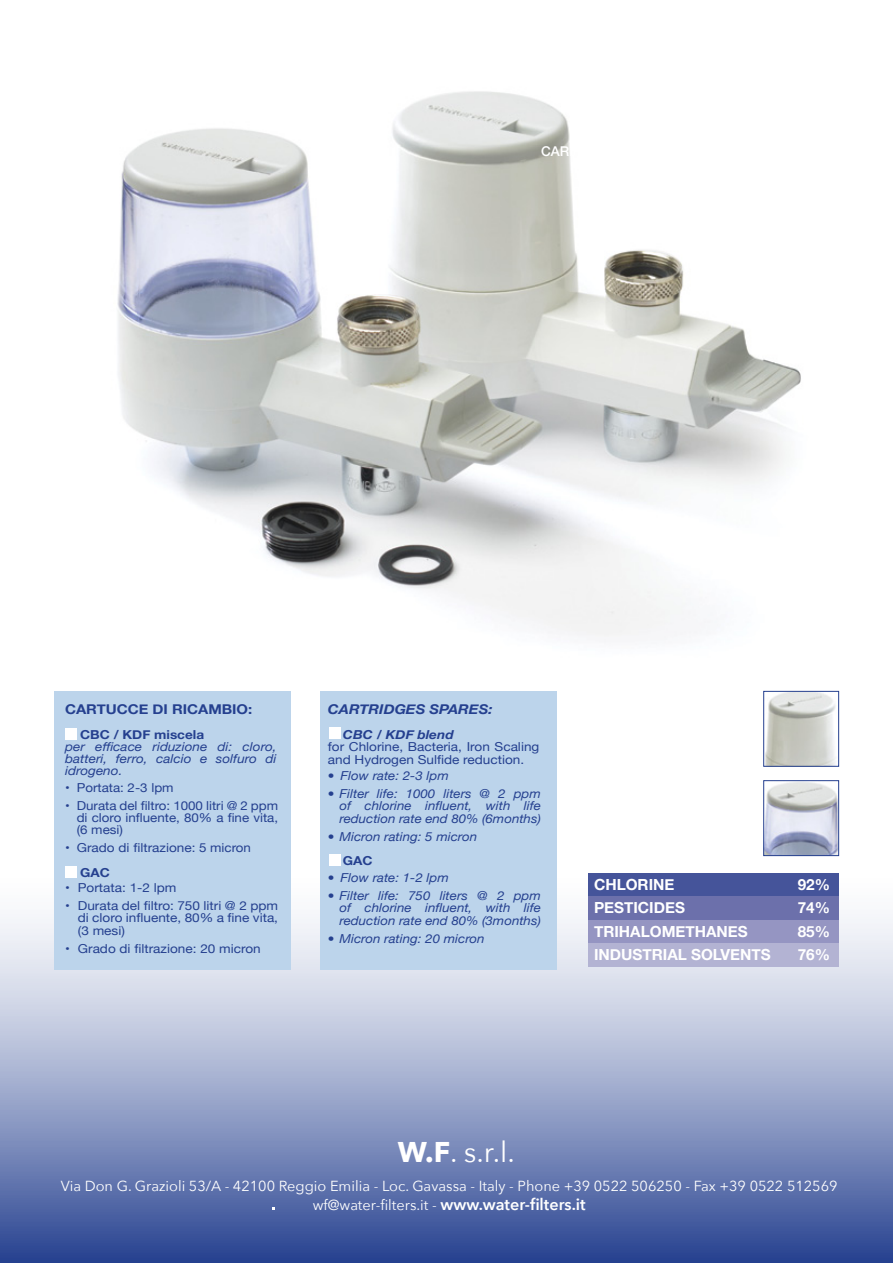
<style>
.page{position:relative;width:893px;height:1263px;background:#fff}
.page>*{position:absolute;margin:0;border:0;box-sizing:border-box;transform-origin:0 0}
.t1{font:28.5px "Avenir Next";color:#fff}
.t2{font:700 15.3px "Helvetica Neue";color:#fff}
.t3{font:14.55px/18.6px "Avenir Next";color:#fff;text-align:center}
.t4{font:700 13.5px "Helvetica Neue";color:#25408f;scale:1.1 1}
.t5{font:italic 700 13.5px "Helvetica Neue";color:#25408f;scale:1.1 1}
.t6{font:italic 12.3px/12.3px "Helvetica Neue";color:#25408f;text-align:justify;scale:1.08 1}
.t7{font:12.3px/12.3px "Helvetica Neue";color:#25408f;text-align:justify;scale:1.1 1}
.t8{font:12.3px/12.3px "Helvetica Neue";color:#25408f;text-align:justify;scale:1.08 1}
.t9{font:italic 12.3px/12px "Helvetica Neue";color:#25408f;text-align:justify;scale:1.1 1}
.t10{font:700 12.3px "Helvetica Neue";color:#25408f;scale:1.1 1}
.t11{font:italic 700 12.3px "Helvetica Neue";color:#25408f;scale:1.1 1}
.s1{font-weight:700}
.s2{font-weight:600;font-size:16.2px}
</style>
<div class="page">
<img style="left:117px;top:91px;width:722px;height:656px">
<img style="left:765px;top:782px;width:72px;height:42px">
<div style="left:763px;top:780px;width:76px;height:76px;border:1px solid #25408f"></div>
<img style="left:765px;top:693px;width:72px;height:72px">
<div style="left:763px;top:691px;width:76px;height:76px;border:1px solid #25408f"></div>
<svg style="left:0;top:824px;width:893px;height:439px;background:#97a4c9"></svg>
<div style="left:588px;top:873px;width:251px;height:23px;background:#45549a"></div>
<div style="left:588px;top:897px;width:251px;height:23px;background:#6c70ab"></div>
<div style="left:588px;top:920px;width:251px;height:23px;background:#9595c2"></div>
<div style="left:588px;top:943px;width:251px;height:24px;background:#b3b3d3"></div>
<div style="left:54px;top:691px;width:236px;height:278px;background:#bcd4eb"></div>
<div style="left:320px;top:691px;width:236px;height:278px;background:#bcd4eb"></div>
<div style="left:65px;top:728px;width:12px;height:12px;background:#fff"></div>
<div style="left:65px;top:866px;width:12px;height:12px;background:#fff"></div>
<div style="left:329px;top:727px;width:12px;height:12px;background:#fff"></div>
<div style="left:329px;top:854px;width:12px;height:12px;background:#fff"></div>
<p class="t4" style="left:65px;top:699px;width:172px">CARTUCCE DI RICAMBIO:</p>
<p class="t10" style="left:80px;top:725px;width:114px">CBC / KDF miscela</p>
<p class="t9" style="left:65px;top:742px;width:194px">per efficace riduzione di: cloro, batteri, ferro, calcio e solfuro di idrogeno.</p>
<p class="t8" style="left:65px;top:782px;width:102px">• Portata: 2-3 lpm</p>
<p class="t8" style="left:77px;top:800px;width:188px;text-indent:-12px">• Durata del filtro: 1000 litri @ 2 ppm di cloro influente, 80% a fine vita, (6 mesi)</p>
<p class="t7" style="left:65px;top:842px;width:171px">• Grado di filtrazione: 5 micron</p>
<p class="t10" style="left:80px;top:863px;width:28px">GAC</p>
<p class="t7" style="left:65px;top:882px;width:103px">• Portata: 1-2 lpm</p>
<p class="t7" style="left:78px;top:900px;width:184px;text-indent:-13px">• Durata del filtro: 750 litri @ 2 ppm di cloro influente, 80% a fine vita, (3 mesi)</p>
<p class="t7" style="left:65px;top:943px;width:179px">• Grado di filtrazione: 20 micron</p>
<p class="t5" style="left:328px;top:699px;width:151px">CARTRIDGES SPARES:</p>
<p class="t11" style="left:343px;top:725px;width:102px">CBC / KDF blend</p>
<p class="t7" style="left:328px;top:741px;width:194px">for Chlorine, Bacteria, Iron Scaling and Hydrogen Sulfide reduction.</p>
<p class="t6" style="left:328px;top:770px;width:114px">• Flow rate: 2-3 lpm</p>
<p class="t6" style="left:340px;top:788px;width:188px;text-indent:-12px">• Filter life: 1000 liters @ 2 ppm of chlorine influent, with life reduction rate end 80% (6months)</p>
<p class="t6" style="left:328px;top:831px;width:140px">• Micron rating: 5 micron</p>
<p class="t10" style="left:343px;top:851px;width:28px">GAC</p>
<p class="t6" style="left:328px;top:872px;width:114px">• Flow rate: 1-2 lpm</p>
<p class="t6" style="left:340px;top:890px;width:188px;text-indent:-12px">• Filter life: 750 liters @ 2 ppm of chlorine influent, with life reduction rate end 80% (3months)</p>
<p class="t6" style="left:328px;top:933px;width:147px">• Micron rating: 20 micron</p>
<p class="t2" style="left:594px;top:872px;width:82px">CHLORINE</p>
<p class="t2" style="left:798px;top:872px;width:34px">92%</p>
<p class="t2" style="left:594px;top:896px;width:92px">PESTICIDES</p>
<p class="t2" style="left:798px;top:896px;width:34px">74%</p>
<p class="t2" style="left:594px;top:919px;width:155px">TRIHALOMETHANES</p>
<p class="t2" style="left:798px;top:919px;width:34px">85%</p>
<p class="t2" style="left:594px;top:942px;width:178px">INDUSTRIAL SOLVENTS</p>
<p class="t2" style="left:798px;top:942px;width:34px">76%</p>
<h1 class="t1" style="left:398px;top:1128px;width:118px"><span class="s1">W.F</span>. s.r.l.</h1>
<p class="t3" style="left:61px;top:1176px;width:778px">Via Don G. Grazioli 53/A - 42100 Reggio Emilia - Loc. Gavassa - Italy - Phone +39 0522 506250 - Fax +39 0522 512569 wf@water-filters.it - <span class="s2">www.water-filters.it</span></p>
</div>
